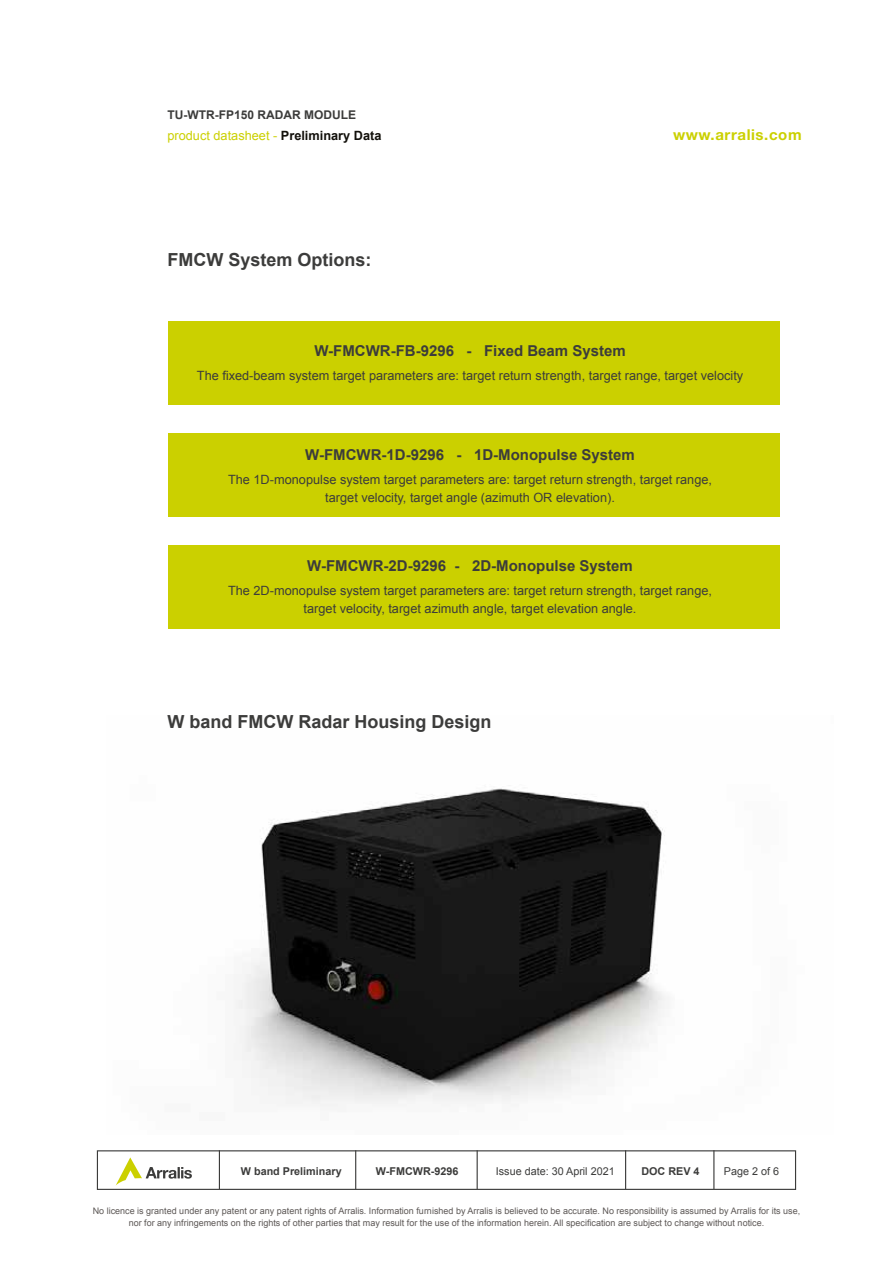
<style>
.page{position:relative;width:893px;height:1263px;background:#fff}
.page>*{position:absolute;margin:0;border:0;box-sizing:border-box;transform-origin:0 0}
.t1{font:700 18px "Arial";color:#3c3c3b}
.t2{font:700 15px "Arial";color:#3c3c3b}
.t3{font:700 15px "Helvetica Neue";letter-spacing:.04em;color:#cbd000}
.t4{font:12.75px/18px "Arial";color:#3c3c3b;text-align:center}
.t5{font:12.75px "Arial";color:#cbd000}
.t6{font:700 12px "Arial";color:#3c3c3b}
.t7{font:700 10.8px "Arial";color:#3c3c3b}
.t8{font:10.8px "Arial";color:#3c3c3b}
.t9{font:9px/12px "Arial";color:#5d5856;text-align:center}
.s1{font-weight:700;color:#12100b}
</style>
<div class="page">
<div style="left:168px;top:433px;width:611px;height:83px;background:#cbd000"></div>
<div style="left:168px;top:545px;width:611px;height:83px;background:#cbd000"></div>
<div style="left:97px;top:1150px;width:699px;height:40px;border:1px solid #3c3c3b"></div>
<hr style="left:713px;top:1150px;width:1px;height:39px;background:#3c3c3b">
<hr style="left:219px;top:1150px;width:1px;height:39px;background:#3c3c3b">
<svg style="left:116px;top:1157px;width:76px;height:28px"></svg>
<hr style="left:355px;top:1150px;width:1px;height:39px;background:#3c3c3b">
<hr style="left:477px;top:1150px;width:1px;height:39px;background:#3c3c3b">
<hr style="left:625px;top:1150px;width:1px;height:39px;background:#3c3c3b">
<img style="left:235px;top:788px;width:431px;height:319px">
<div style="left:168px;top:321px;width:611px;height:83px;background:#cbd000"></div>
<p class="t6" style="left:167px;top:106px;width:190px">TU-WTR-FP150 RADAR MODULE</p>
<p class="t5" style="left:167px;top:127px;width:216px">product datasheet - <span class="s1">Preliminary Data</span></p>
<p class="t3" style="left:673px;top:125px;width:130px">www.arralis.com</p>
<h1 class="t1" style="left:167px;top:248px;width:206px">FMCW System Options:</h1>
<p class="t2" style="left:314px;top:341px;width:313px">W-FMCWR-FB-9296 - Fixed Beam System</p>
<p class="t4" style="left:197px;top:367px;width:548px">The fixed-beam system target parameters are: target return strength, target range, target velocity</p>
<p class="t2" style="left:305px;top:445px;width:331px">W-FMCWR-1D-9296 - 1D-Monopulse System</p>
<p class="t4" style="left:228px;top:470px;width:486px">The 1D-monopulse system target parameters are: target return strength, target range, target velocity, target angle (azimuth OR elevation).</p>
<p class="t2" style="left:307px;top:556px;width:327px">W-FMCWR-2D-9296 - 2D-Monopulse System</p>
<p class="t4" style="left:228px;top:581px;width:486px">The 2D-monopulse system target parameters are: target return strength, target range, target velocity, target azimuth angle, target elevation angle.</p>
<h1 class="t1" style="left:167px;top:710px;width:326px">W band FMCW Radar Housing Design</h1>
<p class="t7" style="left:241px;top:1164px;width:102px">W band Preliminary</p>
<p class="t7" style="left:376px;top:1164px;width:84px">W-FMCWR-9296</p>
<p class="t8" style="left:496px;top:1164px;width:120px">Issue date: 30 April 2021</p>
<p class="t7" style="left:641px;top:1164px;width:60px">DOC REV 4</p>
<p class="t8" style="left:724px;top:1164px;width:57px">Page 2 of 6</p>
<p class="t9" style="left:93px;top:1205px;width:709px">No licence is granted under any patent or any patent rights of Arralis. Information furnished by Arralis is believed to be accurate. No responsibility is assumed by Arralis for its use, nor for any infringements on the rights of other parties that may result for the use of the information herein. All specification are subject to change without notice.</p>
</div>
